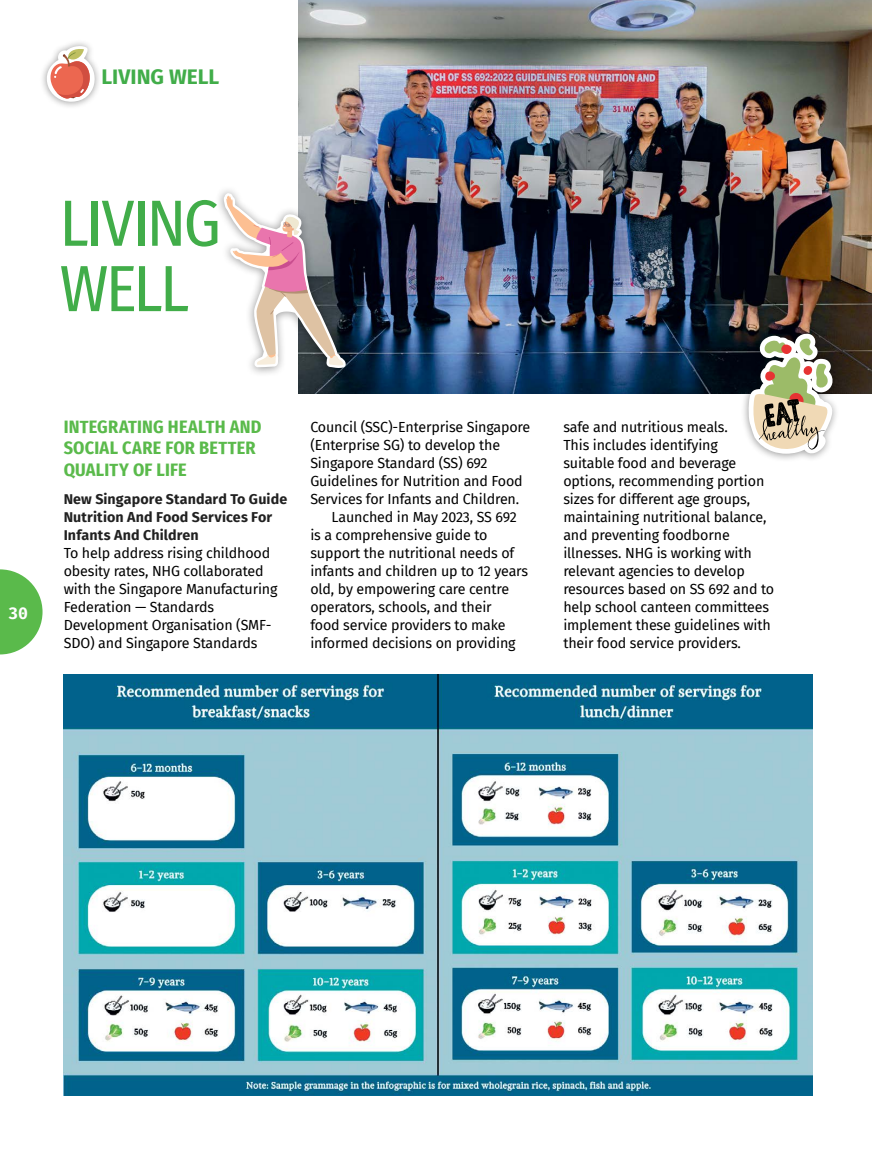
<style>
.page{position:relative;width:872px;height:1170px;background:#fff}
.page>*{position:absolute;margin:0;border:0;box-sizing:border-box;transform-origin:0 0}
.t1{font:65.4px/65.4px "Fira Sans Condensed";letter-spacing:-.035em;color:#41ad49}
.t2{font:700 21px "Fira Sans";color:#41ad49}
.t3{font:700 18px/21.6px "Fira Sans Condensed";letter-spacing:.01em;color:#5aba4b}
.t4{font:700 16.5px "Fira Mono";color:#fff}
.t5{font:14.25px/18px "Fira Sans";letter-spacing:-.01em;color:#000}
.t6{font:700 14.25px/18px "Fira Sans";letter-spacing:.01em;color:#212121}
</style>
<div class="page">
<svg style="left:0;top:569px;width:43px;height:85px"></svg>
<img style="left:299px;top:0;width:573px;height:393px">
<img style="left:64px;top:674px;width:748px;height:421px">
<div style="left:740px;top:326px;width:100px;height:136px;background:#000;opacity:.4"></div>
<svg style="left:748px;top:333px;width:85px;height:120px"></svg>
<div style="left:214px;top:185px;width:140px;height:192px;background:#000;opacity:.4"></div>
<svg style="left:223px;top:193px;width:123px;height:175px"></svg>
<div style="left:39px;top:39px;width:63px;height:71px;background:#000;opacity:.4"></div>
<svg style="left:39px;top:45px;width:63px;height:58px"></svg>
<h2 class="t2" style="left:102px;top:64px;width:119px">LIVING WELL</h2>
<h1 class="t1" style="left:60px;top:191px;width:163px">LIVING<br>WELL</h1>
<p class="t4" style="left:9px;top:603px;width:21px">30</p>
<p class="t3" style="left:64px;top:416px;width:199px">INTEGRATING HEALTH AND<br>SOCIAL CARE FOR BETTER<br>QUALITY OF LIFE</p>
<p class="t6" style="left:64px;top:490px;width:225px">New Singapore Standard To Guide<br>Nutrition And Food Services For<br>Infants And Children</p>
<p class="t5" style="left:64px;top:544px;width:215px">To help address rising childhood obesity rates, NHG collaborated with the Singapore Manufacturing<br>Federation — Standards<br>Development Organisation (SMF-<br>SDO) and Singapore Standards</p>
<p class="t5" style="left:310px;top:418px;width:221px">Council (SSC)-Enterprise Singapore</p>
<p class="t5" style="left:310px;top:436px;width:191px">(Enterprise SG) to develop the</p>
<p class="t5" style="left:310px;top:454px;width:179px">Singapore Standard (SS) 692</p>
<p class="t5" style="left:310px;top:472px;width:214px">Guidelines for Nutrition and Food</p>
<p class="t5" style="left:310px;top:490px;width:210px">Services for Infants and Children.</p>
<p class="t5" style="left:331px;top:508px;width:187px">Launched in May 2023, SS 692</p>
<p class="t5" style="left:310px;top:526px;width:179px">is a comprehensive guide to</p>
<p class="t5" style="left:310px;top:544px;width:205px">support the nutritional needs of</p>
<p class="t5" style="left:310px;top:562px;width:219px">infants and children up to 12 years</p>
<p class="t5" style="left:310px;top:580px;width:200px">old, by empowering care centre</p>
<p class="t5" style="left:310px;top:598px;width:183px">operators, schools, and their</p>
<p class="t5" style="left:310px;top:616px;width:197px">food service providers to make</p>
<p class="t5" style="left:310px;top:634px;width:207px">informed decisions on providing</p>
<p class="t5" style="left:563px;top:418px;width:212px">safe and nutritious meals.<br>This includes identifying<br>suitable food and beverage options, recommending portion sizes for different age groups, maintaining nutritional balance, and preventing foodborne illnesses. NHG is working with relevant agencies to develop resources based on SS 692 and to help school canteen committees implement these guidelines with their food service providers.</p>
</div>
